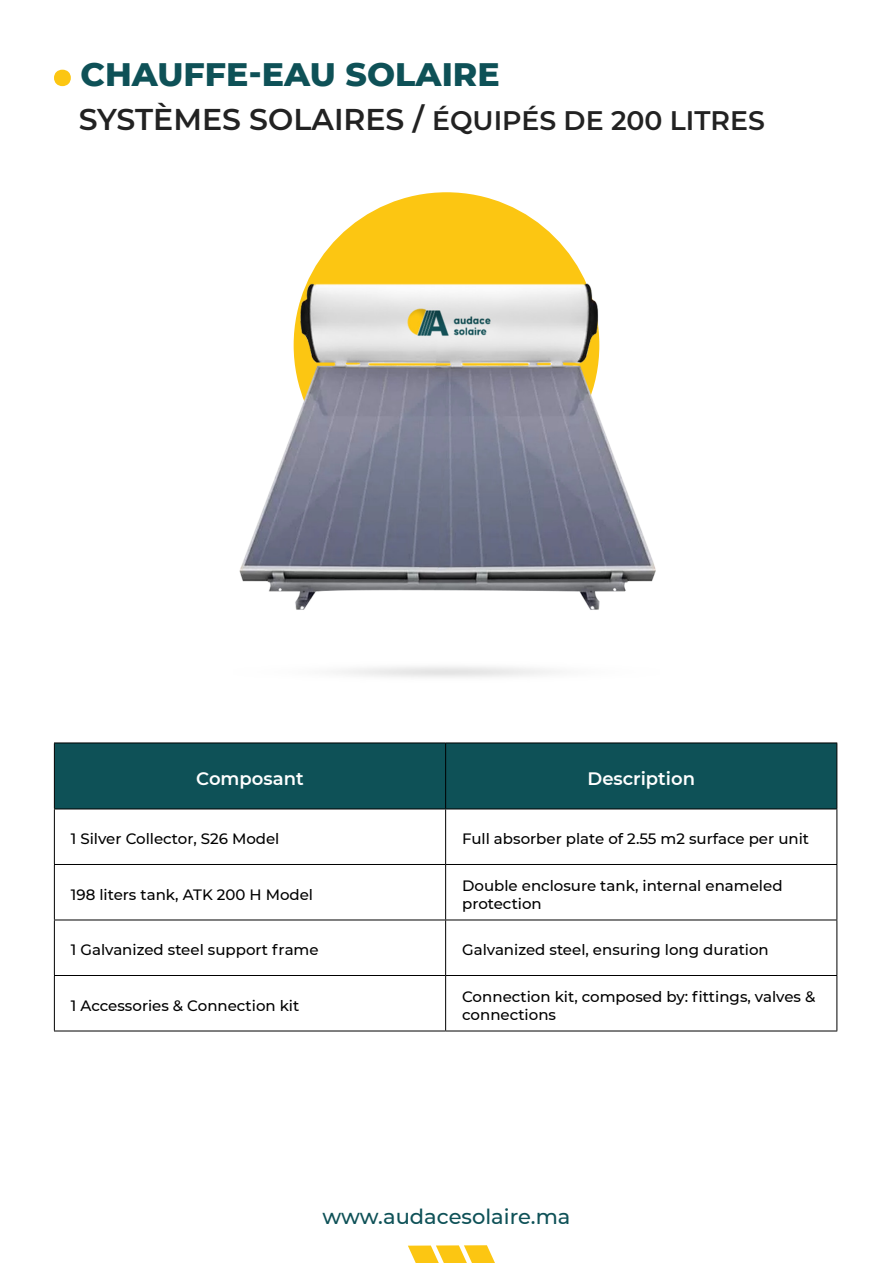
<style>
.page{position:relative;width:893px;height:1263px;background:#fff}
.page>*{position:absolute;margin:0;border:0;box-sizing:border-box;transform-origin:0 0}
.t1{font:800 33.15px "Montserrat";color:#0e5157}
.t2{font:600 30px "Montserrat";color:#222}
.t3{font:600 26.7px "Montserrat";color:#222}
.t4{font:500 21px "Montserrat";color:#0e5157}
.t5{font:600 18px "Montserrat";color:#fff}
.t6{font:500 15px "Montserrat";color:#000}
</style>
<div class="page">
<svg style="left:408px;top:1245px;width:87px;height:18px"></svg>
<svg style="left:54px;top:70px;width:17px;height:16px"></svg>
<div style="left:294px;top:192px;width:305px;height:306px;background:#fcc612;border-radius:50%"></div>
<img style="left:239px;top:263px;width:417px;height:415px">
<div style="left:55px;top:744px;width:781px;height:65px;background:#0e5157"></div>
<hr style="left:54px;top:743px;width:392px;height:1px;background:#000">
<hr style="left:54px;top:743px;width:1px;height:66px;background:#000">
<hr style="left:446px;top:743px;width:391px;height:1px;background:#000">
<hr style="left:445px;top:743px;width:1px;height:66px;background:#000">
<hr style="left:836px;top:743px;width:1px;height:66px;background:#000">
<hr style="left:54px;top:809px;width:392px;height:1px;background:#000">
<hr style="left:54px;top:809px;width:1px;height:55px;background:#000">
<hr style="left:446px;top:809px;width:391px;height:1px;background:#000">
<hr style="left:445px;top:809px;width:1px;height:55px;background:#000">
<hr style="left:836px;top:809px;width:1px;height:55px;background:#000">
<hr style="left:54px;top:864px;width:392px;height:1px;background:#000">
<hr style="left:54px;top:865px;width:1px;height:55px;background:#000">
<hr style="left:446px;top:864px;width:391px;height:1px;background:#000">
<hr style="left:445px;top:865px;width:1px;height:55px;background:#000">
<hr style="left:836px;top:865px;width:1px;height:55px;background:#000">
<hr style="left:54px;top:920px;width:392px;height:1px;background:#000">
<hr style="left:54px;top:920px;width:1px;height:55px;background:#000">
<hr style="left:446px;top:920px;width:391px;height:1px;background:#000">
<hr style="left:445px;top:920px;width:1px;height:55px;background:#000">
<hr style="left:836px;top:920px;width:1px;height:55px;background:#000">
<hr style="left:54px;top:975px;width:392px;height:1px;background:#000">
<hr style="left:54px;top:976px;width:1px;height:55px;background:#000">
<hr style="left:446px;top:975px;width:391px;height:1px;background:#000">
<hr style="left:445px;top:976px;width:1px;height:55px;background:#000">
<hr style="left:836px;top:976px;width:1px;height:55px;background:#000">
<hr style="left:54px;top:1031px;width:392px;height:1px;background:#000">
<hr style="left:446px;top:1031px;width:391px;height:1px;background:#000">
<h1 class="t1" style="left:80px;top:50px;width:421px">CHAUFFE-EAU SOLAIRE</h1>
<h3 class="t3" style="left:432px;top:102px;width:334px">ÉQUIPÉS DE 200 LITRES</h3>
<h2 class="t2" style="left:79px;top:98px;width:347px">SYSTÈMES SOLAIRES /</h2>
<p class="t5" style="left:196px;top:765px;width:109px">Composant</p>
<p class="t6" style="left:71px;top:828px;width:210px">1 Silver Collector S, 26 Model</p>
<p class="t6" style="left:71px;top:884px;width:244px">198 liters tank, ATK 200 H Model</p>
<p class="t6" style="left:71px;top:939px;width:249px">1 Galvanized steel support frame</p>
<p class="t6" style="left:71px;top:995px;width:230px">1 Accessories &amp; Connection kit</p>
<p class="t5" style="left:587px;top:765px;width:109px">Description</p>
<p class="t6" style="left:462px;top:828px;width:348px">Full absorber plate of 2.55 m2 surface per unit</p>
<p class="t6" style="left:462px;top:875px;width:322px">Double enclosure tank, internal enameled</p>
<p class="t6" style="left:462px;top:893px;width:81px">protection</p>
<p class="t6" style="left:462px;top:939px;width:308px">Galvanized steel, ensuring long duration</p>
<p class="t6" style="left:462px;top:986px;width:355px">Connection kit, composed by: fittings, valves &amp;</p>
<p class="t6" style="left:462px;top:1004px;width:95px">connections</p>
<h3 class="t4" style="left:323px;top:1202px;width:249px">www.audacesolaire.ma</h3>
</div>
